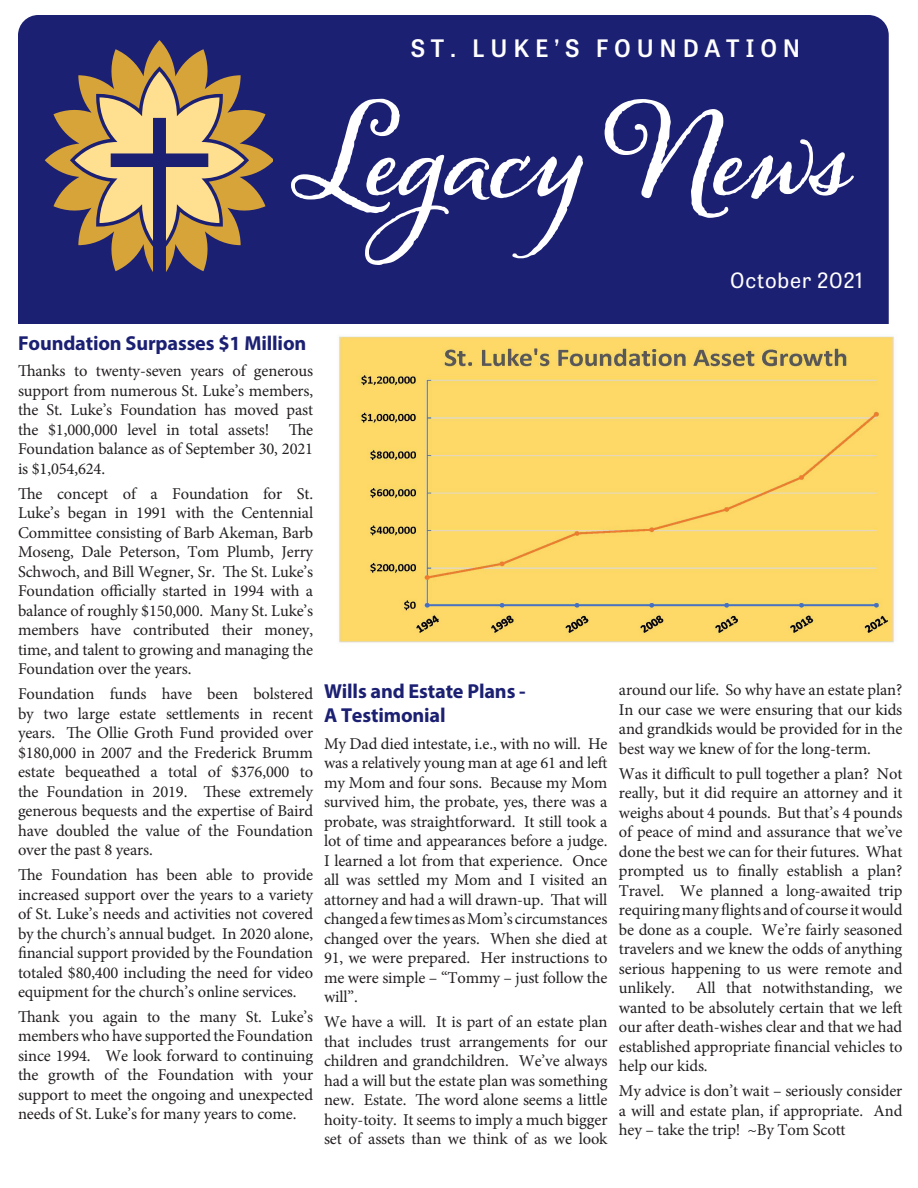
<style>
.page{position:relative;width:918px;height:1188px;background:#fff}
.page>*{position:absolute;margin:0;border:0;box-sizing:border-box;transform-origin:0 0}
.t1{font:700 115.5px "Alana";letter-spacing:-.015em;color:#fff}
.Body_Copy{font:600 24px "Tablet Gothic";letter-spacing:.24em;color:#fff}
.Body_Copy-2{font:21px "Tablet Gothic";letter-spacing:.04em;color:#fff}
.Main_Heading{font:700 20.25px/24px "Myriad Pro";letter-spacing:-.01em;color:#1c2072}
.Body_Copy-3{font:16.5px/19.5px "Minion Pro";letter-spacing:-.01em;color:#231f20;text-align:justify}
</style>
<div class="page">
<div style="left:18px;top:15px;width:871px;height:309px;background:#1c2072"></div>
<svg style="left:45px;top:40px;width:227px;height:232px;background:#4a4063"></svg>
<svg style="left:75px;top:71px;width:169px;height:170px;background:#ba9c6a"></svg>
<img style="left:337px;top:335px;width:557px;height:308px">
<p class="Body_Copy" style="left:411px;top:31px;width:391px">ST. LUKE’S FOUNDATION</p>
<p class="t1" style="left:298px;top:87px;width:557px">Legacy News</p>
<p class="Body_Copy-2" style="left:730px;top:266px;width:134px">October 2021</p>
<p class="Main_Heading" style="left:18px;top:331px;width:290px">Foundation Surpasses $1 Million</p>
<p class="Body_Copy-3" style="left:18px;top:361px;width:297px">Thanks to twenty-seven years of generous support from numerous St. Luke’s members, the St. Luke’s Foundation has moved past the $1,000,000 level in total assets! The Foundation balance as of September 30, 2021 is $1,054,624.</p>
<p class="Body_Copy-3" style="left:18px;top:484px;width:297px">The concept of a Foundation for St.<br>Luke’s began in 1991 with the Centennial Committee consisting of Barb Akeman, Barb Moseng, Dale Peterson, Tom Plumb, Jerry Schwoch, and Bill Wegner, Sr. The St. Luke’s Foundation officially started in 1994 with a balance of roughly $150,000. Many St. Luke’s members have contributed their money, time, and talent to growing and managing the Foundation over the years.</p>
<p class="Body_Copy-3" style="left:18px;top:684px;width:297px">Foundation funds have been bolstered by two large estate settlements in recent years. The Ollie Groth Fund provided over $180,000 in 2007 and the Frederick Brumm estate bequeathed a total of $376,000 to the Foundation in 2019. These extremely generous bequests and the expertise of Baird have doubled the value of the Foundation over the past 8 years.</p>
<p class="Body_Copy-3" style="left:18px;top:865px;width:297px">The Foundation has been able to provide increased support over the years to a variety of St. Luke’s needs and activities not covered by the church’s annual budget. In 2020 alone, financial support provided by the Foundation totaled $80,400 including the need for video equipment for the church’s online services.</p>
<p class="Body_Copy-3" style="left:18px;top:1007px;width:297px">Thank you again to the many St. Luke’s members who have supported the Foundation since 1994. We look forward to continuing the growth of the Foundation with your support to meet the ongoing and unexpected needs of St. Luke’s for many years to come.</p>
<p class="Main_Heading" style="left:324px;top:679px;width:203px">Wills and Estate Plans -<br>A Testimonial</p>
<p class="Body_Copy-3" style="left:324px;top:734px;width:285px">My Dad died intestate, i.e., with no will. He was a relatively young man at age 61 and left my Mom and four sons. Because my Mom survived him, the probate, yes, there was a probate, was straightforward. It still took a lot of time and appearances before a judge.<br>I learned a lot from that experience. Once all was settled my Mom and I visited an attorney and had a will drawn-up. That will changed a few times as Mom’s circumstances changed over the years. When she died at 91, we were prepared. Her instructions to me were simple – “Tommy – just follow the will”.</p>
<p class="Body_Copy-3" style="left:324px;top:1012px;width:285px">We have a will. It is part of an estate plan that includes trust arrangements for our children and grandchildren. We’ve always had a will but the estate plan was something new. Estate. The word alone seems a little hoity-toity. It seems to imply a much bigger set of assets than we think of as we look</p>
<p class="Body_Copy-3" style="left:619px;top:680px;width:285px">around our life. So why have an estate plan?<br>In our case we were ensuring that our kids and grandkids would be provided for in the best way we knew of for the long-term.</p>
<p class="Body_Copy-3" style="left:619px;top:764px;width:285px">Was it difficult to pull together a plan? Not really, but it did require an attorney and it weighs about 4 pounds. But that’s 4 pounds of peace of mind and assurance that we’ve done the best we can for their futures. What prompted us to finally establish a plan?<br>Travel. We planned a long-awaited trip requiring many flights and of course it would be done as a couple. We’re fairly seasoned travelers and we knew the odds of anything serious happening to us were remote and unlikely.</p>
<p class="Body_Copy-3" style="left:619px;top:978px;width:285px;text-indent:77px">All that notwithstanding, we wanted to be absolutely certain that we left our after death-wishes clear and that we had established appropriate financial vehicles to help our kids.</p>
<p class="Body_Copy-3" style="left:619px;top:1081px;width:285px">My advice is don’t wait – seriously consider a will and estate plan, if appropriate. And hey – take the trip! ~By Tom Scott</p>
</div>
